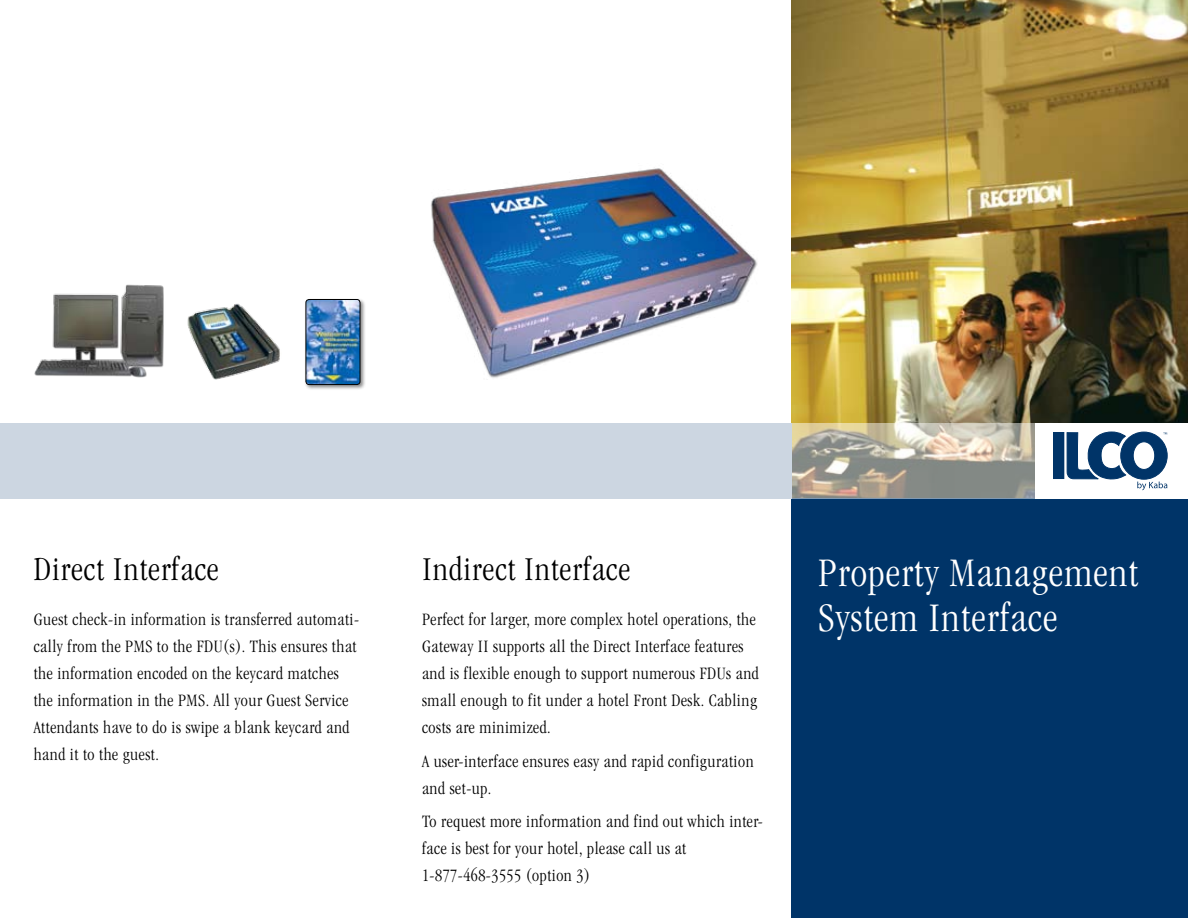
<style>
.page{position:relative;width:1188px;height:918px;background:#fff}
.page>*{position:absolute;margin:0;border:0;box-sizing:border-box;transform-origin:0 0}
.t1{font:300 condensed 42px/45px "Garamond";letter-spacing:.03em;color:#fff}
.t2{font:300 condensed 34.5px "Garamond";letter-spacing:.03em;color:#000}
.t3{font:300 condensed 18px/27px "Garamond";letter-spacing:.03em;color:#000}
</style>
<div class="page">
<img style="left:791px;top:0;width:397px;height:423px">
<div style="left:791px;top:499px;width:397px;height:419px;background:#003468"></div>
<svg style="left:791px;top:423px;width:244px;height:76px;background:#aeab9e"></svg>
<div style="left:0;top:423px;width:791px;height:76px;background:#ccd6e1"></div>
<div style="left:1053px;top:432px;width:11px;height:47px;background:#003468"></div>
<svg style="left:1067px;top:432px;width:100px;height:58px"></svg>
<img style="left:431px;top:168px;width:327px;height:210px">
<img style="left:34px;top:284px;width:130px;height:94px">
<img style="left:187px;top:303px;width:93px;height:77px">
<div style="left:304px;top:298px;width:68px;height:98px;background:#000;opacity:.46"></div>
<img style="left:306px;top:299px;width:54px;height:86px">
<div style="left:306px;top:299px;width:54px;height:86px;border:1px solid #000;border-radius:3px"></div>
<h2 class="t2" style="left:34px;top:550px;width:187px">Direct Interface</h2>
<p class="t3" style="left:34px;top:606px;width:327px">Guest check-in information is transferred automati&shy;cally from the PMS to the FDU(s). This ensures that the information encoded on the keycard matches the information in the PMS. All your Guest Service Attendants have to do is swipe a blank keycard and hand it to the guest.</p>
<h2 class="t2" style="left:422px;top:550px;width:210px">Indirect Interface</h2>
<p class="t3" style="left:422px;top:606px;width:338px">Perfect for larger, more complex hotel operations, the Gateway II supports all the Direct Interface features and is flexible enough to support numerous FDUs and small enough to fit under a hotel Front Desk. Cabling costs are minimized.</p>
<p class="t3" style="left:422px;top:748px;width:333px">A user-interface ensures easy and rapid configuration and set-up.</p>
<p class="t3" style="left:422px;top:808px;width:342px">To request more information and find out which inter&shy;face is best for your hotel, please call us at<br>1-877-468-3555 (option 3)</p>
<h1 class="t1" style="left:818px;top:550px;width:322px">Property Management<br>System Interface</h1>
</div>
